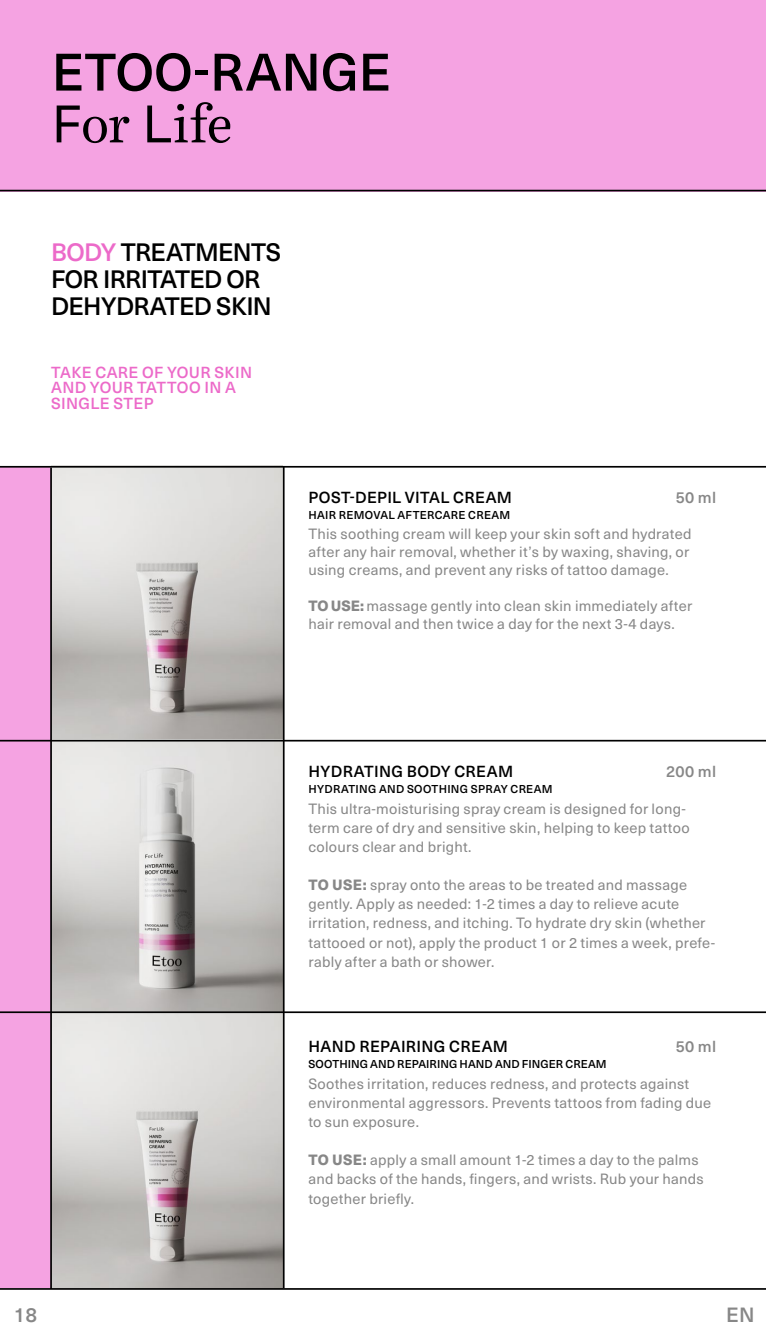
<style>
.page{position:relative;width:766px;height:1340px;background:#fff}
.page>*{position:absolute;margin:0;border:0;box-sizing:border-box;transform-origin:0 0}
.t1{font:500 51.75px "Neue Haas Unica Pro";color:#000}
.t2{font:51.75px "Harriet Text";color:#000}
.t3{font:500 24.75px/27px "Neue Haas Unica Pro";letter-spacing:-.025em;color:#000}
.t4{font:500 20.25px "Neue Haas Unica Pro";color:#878787}
.t5{font:500 15.75px "Neue Haas Unica Pro";letter-spacing:.02em;color:#000}
.t6{font:500 15.75px/15.8px "Neue Haas Unica Pro";letter-spacing:.02em;color:#ec6ac9}
.t7{font:500 15.75px "Neue Haas Unica Pro";letter-spacing:.015em;color:#878787}
.t8{font:14.62px/19.1px "Neue Haas Unica Pro";letter-spacing:.015em;color:#878787}
.t9{font:500 11.25px "Neue Haas Unica Pro";letter-spacing:.02em;color:#000}
.s1{font-family:"Neue Haas Unica Pro"}
.s2{color:#ec6ac9}
.s3{font-family:"Neue Haas Unica";font-weight:800}
</style>
<div class="page">
<div style="left:0;top:0;width:765px;height:191px;background:#f5a3e2"></div>
<img style="left:51px;top:465px;width:232px;height:274px">
<svg style="left:52px;top:741px;width:231px;height:270px"></svg>
<svg style="left:52px;top:1013px;width:231px;height:275px"></svg>
<div style="left:0;top:467px;width:50px;height:820px;background:#f5a3e2"></div>
<hr style="left:0;top:1288px;width:765px;height:1px;background:#000">
<hr style="left:283px;top:467px;width:1px;height:821px;background:#000">
<hr style="left:50px;top:467px;width:2px;height:821px;background:#000">
<hr style="left:0;top:1011px;width:765px;height:2px;background:#000">
<hr style="left:0;top:739px;width:765px;height:2px;background:#000">
<hr style="left:0;top:190px;width:765px;height:1px;background:#000">
<hr style="left:0;top:466px;width:765px;height:1px;background:#000">
<h1 class="t1" style="left:52px;top:41px;width:340px">ETOO-RANGE</h1>
<h1 class="t2" style="left:52px;top:88px;width:182px"><span class="s1">F</span>or <span class="s1">L</span>ife</h1>
<h2 class="t3" style="left:51px;top:239px;width:231px"><span class="s2">BODY</span> TREATMENTS<br>FOR IRRITATED OR<br>DEHYDRATED SKIN</h2>
<p class="t6" style="left:51px;top:364px;width:202px">TAKE CARE OF YOUR SKIN<br>AND YOUR TATTOO IN A<br>SINGLE STEP</p>
<p class="t5" style="left:308px;top:488px;width:205px">POST-DEPIL VITAL CREAM</p>
<p class="t9" style="left:308px;top:508px;width:203px">HAIR REMOVAL AFTERCARE CREAM</p>
<p class="t8" style="left:308px;top:525px;width:384px;line-height:18px">This soothing cream will keep your skin soft and hydrated after any hair removal, whether it’s by waxing, shaving, or using creams, and prevent any risks of tattoo damage.</p>
<p class="t8" style="left:308px;top:597px;width:385px;line-height:18px"><span class="s3">TO USE:</span> massage gently into clean skin immediately after hair removal and then twice a day for the next 3-4 days.</p>
<p class="t7" style="left:675px;top:488px;width:42px">50 ml</p>
<p class="t5" style="left:308px;top:762px;width:206px">HYDRATING BODY CREAM</p>
<p class="t9" style="left:308px;top:782px;width:246px">HYDRATING AND SOOTHING SPRAY CREAM</p>
<p class="t8" style="left:308px;top:800px;width:382px">This ultra-moisturising spray cream is designed for long&shy;term care of dry and sensitive skin, helping to keep tattoo colours clear and bright.</p>
<p class="t8" style="left:308px;top:876px;width:408px"><span class="s3">TO USE:</span> spray onto the areas to be treated and massage gently. Apply as needed: 1-2 times a day to relieve acute irritation, redness, and itching. To hydrate dry skin (whether tattooed or not), apply the product 1 or 2 times a week, prefe&shy;rably after a bath or shower.</p>
<p class="t7" style="left:666px;top:762px;width:51px">200 ml</p>
<p class="t5" style="left:308px;top:1037px;width:201px">HAND REPAIRING CREAM</p>
<p class="t9" style="left:308px;top:1057px;width:300px">SOOTHING AND REPAIRING HAND AND FINGER CREAM</p>
<p class="t8" style="left:308px;top:1074px;width:404px">Soothes irritation, reduces redness, and protects against environmental aggressors. Prevents tattoos from fading due to sun exposure.</p>
<p class="t8" style="left:308px;top:1151px;width:397px"><span class="s3">TO USE:</span> apply a small amount 1-2 times a day to the palms and backs of the hands, fingers, and wrists. Rub your hands together briefly.</p>
<p class="t7" style="left:675px;top:1037px;width:42px">50 ml</p>
<h3 class="t4" style="left:14px;top:1302px;width:25px">18</h3>
<h3 class="t4" style="left:726px;top:1302px;width:30px">EN</h3>
</div>
